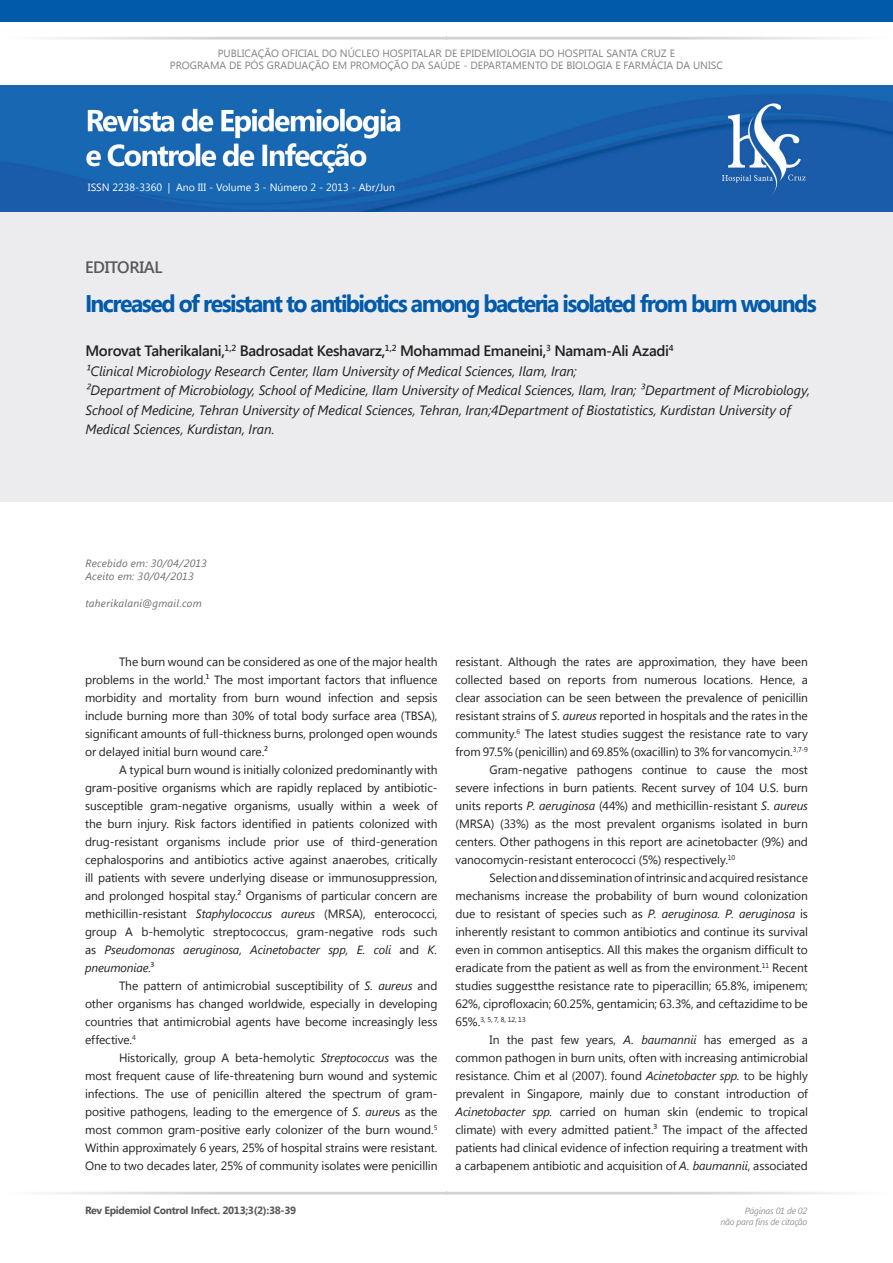
<style>
.page{position:relative;width:893px;height:1263px;background:#fff}
.page>*{position:absolute;margin:0;border:0;box-sizing:border-box;transform-origin:0 0}
.t1{font:700 24px "Segoe UI";letter-spacing:-.07em;color:#015aaa;scale:.96 1}
.t2{font:600 16.5px "Segoe UI";letter-spacing:-.02em;color:#57585a}
.t3{font:600 15px "Segoe UI";letter-spacing:-.025em;color:#231f20}
.t4{font:italic 13.5px/19.5px "Segoe UI";letter-spacing:-.005em;color:#231f20}
.t5{font:12px/18px "Segoe UI";letter-spacing:-.005em;color:#231f20;text-align:justify}
.t6{font:10.5px/12.6px "Segoe UI";color:#808285;text-align:center}
.t7{font:italic 10.5px/13.5px "Segoe UI";letter-spacing:.025em;color:#6c6d70}
.t8{font:10.5px "Segoe UI";color:#fff}
.t9{font:700 10.5px "Segoe UI";letter-spacing:-.03em;color:#57585a}
.t10{font:italic 9px/10.8px "Segoe UI";letter-spacing:-.03em;color:#939598;text-align:right}
.t11{font:6.9px "Segoe UI";color:#231f20}
.s1{font-style:italic}
.s2{font-size:12px}
</style>
<div class="page">
<img style="left:0;top:85px;width:893px;height:127px">
<div style="left:0;top:0;width:893px;height:21px;background:#015aaa"></div>
<svg style="left:47px;top:37px;width:800px;height:3px;background:#dedfe0"></svg>
<svg style="left:47px;top:1192px;width:800px;height:2px;background:#d8d9db"></svg>
<div style="left:0;top:212px;width:893px;height:290px;background:#ececee"></div>
<p class="t6" style="left:170px;top:46px;width:555px">PUBLICAÇÃO OFICIAL DO NÚCLEO HOSPITALAR DE EPIDEMIOLOGIA DO HOSPITAL SANTA CRUZ E<br>PROGRAMA DE PÓS GRADUAÇÃO EM PROMOÇÃO DA SAÚDE - DEPARTAMENTO DE BIOLOGIA E FARMÁCIA DA UNISC</p>
<p class="t8" style="left:88px;top:179px;width:309px">ISSN 2238-3360 | Ano III - Volume 3 - Número 2 - 2013 - Abr/Jun</p>
<h2 class="t2" style="left:85px;top:256px;width:79px">EDITORIAL</h2>
<h1 class="t1" style="left:85px;top:287px;width:764px">Increased of resistant to antibiotics among bacteria isolated from burn wounds</h1>
<p class="t3" style="left:85px;top:341px;width:590px">Morovat Taherikalani,<sup>1,2</sup> Badrosadat Keshavarz,<sup>1,2</sup> Mohammad Emaneini,<sup>3</sup> Namam-Ali Azadi<sup>4</sup></p>
<p class="t4" style="left:85px;top:361px;width:726px">¹Clinical Microbiology Research Center, Ilam University of Medical Sciences, Ilam, Iran;<br>²Department of Microbiology, School of Medicine, Ilam University of Medical Sciences, Ilam, Iran; ³Department of Microbiology, School of Medicine, Tehran University of Medical Sciences, Tehran, Iran;4Department of Biostatistics, Kurdistan University of Medical Sciences, Kurdistan, Iran.</p>
<p class="t7" style="left:85px;top:556px;width:123px">Recebido em: 30/04/2013<br>Aceito em: 30/04/2013</p>
<p class="t7" style="left:85px;top:596px;width:118px">taherikalani@gmail.com</p>
<p class="t5" style="left:85px;top:652px;width:354px;text-indent:34px">The burn wound can be considered as one of the major health problems in the world.¹ The most important factors that influence morbidity and mortality from burn wound infection and sepsis include burning more than 30% of total body surface area (TBSA), significant amounts of full-thickness burns, prolonged open wounds or delayed initial burn wound care.²</p>
<p class="t5" style="left:85px;top:760px;width:354px;text-indent:34px">A typical burn wound is initially colonized predominantly with gram-positive organisms which are rapidly replaced by antibiotic&shy;susceptible gram-negative organisms, usually within a week of the burn injury. Risk factors identified in patients colonized with drug-resistant organisms include prior use of third-generation cephalosporins and antibiotics active against anaerobes, critically ill patients with severe underlying disease or immunosuppression, and prolonged hospital stay.² Organisms of particular concern are methicillin-resistant <span class="s1">Staphylococcus aureus</span> (MRSA), enterococci, group A b-hemolytic streptococcus, gram-negative rods such as <span class="s1">Pseudomonas aeruginosa, Acinetobacter spp, E. coli</span> and <span class="s1">K. pneumoniae</span>.³</p>
<p class="t5" style="left:85px;top:976px;width:354px;text-indent:34px">The pattern of antimicrobial susceptibility of <span class="s1">S. aureus</span> and other organisms has changed worldwide, especially in developing countries that antimicrobial agents have become increasingly less effective.<sup>4</sup></p>
<p class="t5" style="left:85px;top:1048px;width:354px;text-indent:34px">Historically, group A beta-hemolytic <span class="s1">Streptococcus</span> was the most frequent cause of life-threatening burn wound and systemic infections. The use of penicillin altered the spectrum of gram&shy;positive pathogens, leading to the emergence of <span class="s1">S. aureu</span>s as the most common gram-positive early colonizer of the burn wound.<sup>5<br></sup>Within approximately 6 years, 25% of hospital strains were resistant.<br>One to two decades later, 25% of community isolates were penicillin</p>
<p class="t5" style="left:455px;top:652px;width:354px">resistant. Although the rates are approximation, they have been</p>
<p class="t5" style="left:455px;top:670px;width:354px">collected based on reports from numerous locations. Hence, a</p>
<p class="t5" style="left:455px;top:688px;width:354px">clear association can be seen between the prevalence of penicillin</p>
<p class="t5" style="left:455px;top:706px;width:354px">resistant strains of <span class="s1">S. aureus</span> reported in hospitals and the rates in the</p>
<p class="t5" style="left:455px;top:724px;width:354px">community.<sup>6</sup> The latest studies suggest the resistance rate to vary</p>
<p class="t5" style="left:455px;top:742px;width:354px">from 97.5% (penicillin) and 69.85% (oxacillin) to 3% for vancomycin.<sup>3,7-9</sup></p>
<p class="t5" style="left:489px;top:760px;width:320px">Gram-negative pathogens continue to cause the most</p>
<p class="t5" style="left:455px;top:778px;width:354px">severe infections in burn patients. Recent survey of 104 U.S. burn</p>
<p class="t5" style="left:455px;top:796px;width:354px">units reports <span class="s1">P. aeruginosa</span> (44%) and methicillin-resistant <span class="s1">S. aureus</span></p>
<p class="t5" style="left:455px;top:814px;width:354px">(MRSA) (33%) as the most prevalent organisms isolated in burn</p>
<p class="t5" style="left:455px;top:832px;width:354px">centers. Other pathogens in this report are acinetobacter (9%) and</p>
<p class="t5" style="left:455px;top:850px;width:281px">vanocomycin-resistant enterococci (5%) respectively.<sup>10</sup></p>
<p class="t5" style="left:489px;top:868px;width:320px">Selection and dissemination of intrinsic and acquired resistance</p>
<p class="t5" style="left:455px;top:886px;width:354px">mechanisms increase the probability of burn wound colonization</p>
<p class="t5" style="left:455px;top:904px;width:354px">due to resistant of species such as <span class="s1">P. aeruginosa. P. aeruginosa</span> is</p>
<p class="t5" style="left:455px;top:922px;width:354px">inherently resistant to common antibiotics and continue its survival</p>
<p class="t5" style="left:455px;top:940px;width:354px">even in common antiseptics. All this makes the organism difficult to</p>
<p class="t5" style="left:455px;top:958px;width:354px">eradicate from the patient as well as from the environment.<sup>11</sup> Recent</p>
<p class="t5" style="left:455px;top:976px;width:354px">studies suggestthe resistance rate to piperacillin; 65.8%, imipenem;</p>
<p class="t5" style="left:455px;top:994px;width:354px">62%, ciprofloxacin; 60.25%, gentamicin; 63.3%, and ceftazidime to be</p>
<p class="t11" style="left:455px;top:1015px;width:72px"><span class="s2">65%.</span>3, 5, 7, 8, 12, 13</p>
<p class="t5" style="left:455px;top:1030px;width:354px;text-indent:34px">In the past few years, <span class="s1">A. baumannii</span> has emerged as a common pathogen in burn units, often with increasing antimicrobial resistance. Chim et al (2007). found <span class="s1">Acinetobacter spp.</span> to be highly prevalent in Singapore, mainly due to constant introduction of <span class="s1">Acinetobacter spp.</span> carried on human skin (endemic to tropical climate) with every admitted patient.³ The impact of the affected patients had clinical evidence of infection requiring a treatment with a carbapenem antibiotic and acquisition of <span class="s1">A. baumannii</span>, associated</p>
<p class="t9" style="left:85px;top:1203px;width:213px">Rev Epidemiol Control Infect. 2013;3(2):38-39</p>
<p class="t10" style="left:720px;top:1205px;width:88px">Páginas 01 de 02<br>não para fins de citação</p>
</div>
